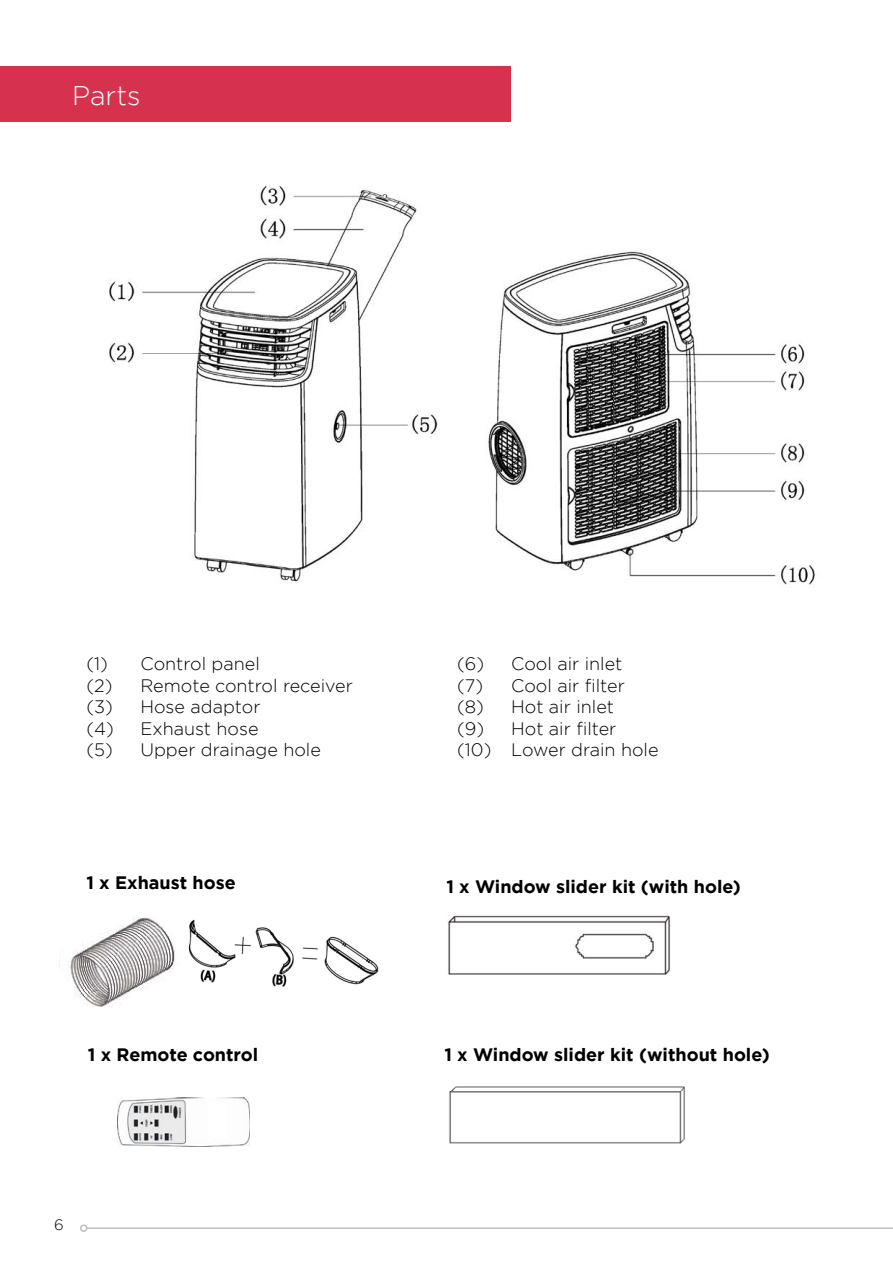
<style>
.page{position:relative;width:893px;height:1263px;background:#fff}
.page>*{position:absolute;margin:0;border:0;box-sizing:border-box;transform-origin:0 0}
.t1{font:300 27px "Gotham";color:#fff}
.t2{font:300 18px/21.6px "Gotham";color:#000}
.t3{font:700 18px "Gotham";color:#000}
.t4{font:300 15px "Gotham";color:#000}
</style>
<div class="page">
<div style="left:0;top:66px;width:510px;height:55px;background:#d6324e"></div>
<img style="left:70px;top:916px;width:105px;height:91px">
<img style="left:448px;top:915px;width:223px;height:60px">
<img style="left:449px;top:1086px;width:236px;height:58px">
<img style="left:109px;top:186px;width:329px;height:398px">
<img style="left:488px;top:251px;width:327px;height:334px">
<img style="left:118px;top:1097px;width:131px;height:49px">
<hr style="left:87px;top:1227px;width:806px;height:2px;background:#bcbec0">
<div style="left:80px;top:1224px;width:7px;height:8px;border:2px solid #bcbec0;border-radius:50%"></div>
<img style="left:188px;top:919px;width:191px;height:68px">
<h1 class="t1" style="left:72px;top:78px;width:70px">Parts</h1>
<p class="t2" style="left:86px;top:652px;width:268px">(1) Control panel<br>(2) Remote control receiver (3) Hose adaptor<br>(4) Exhaust hose<br>(5) Upper drainage hole</p>
<p class="t2" style="left:457px;top:652px;width:203px">(6) Cool air inlet<br>(7) Cool air filter<br>(8) Hot air inlet<br>(9) Hot air filter<br>(10) Lower drain hole</p>
<p class="t3" style="left:86px;top:871px;width:151px">1 x Exhaust hose</p>
<p class="t3" style="left:446px;top:874px;width:296px">1 x Window slider kit (with hole)</p>
<p class="t3" style="left:88px;top:1042px;width:172px">1 x Remote control</p>
<p class="t3" style="left:444px;top:1043px;width:327px">1 x Window slider kit (without hole)</p>
<p class="t4" style="left:54px;top:1216px;width:11px">6</p>
</div>
